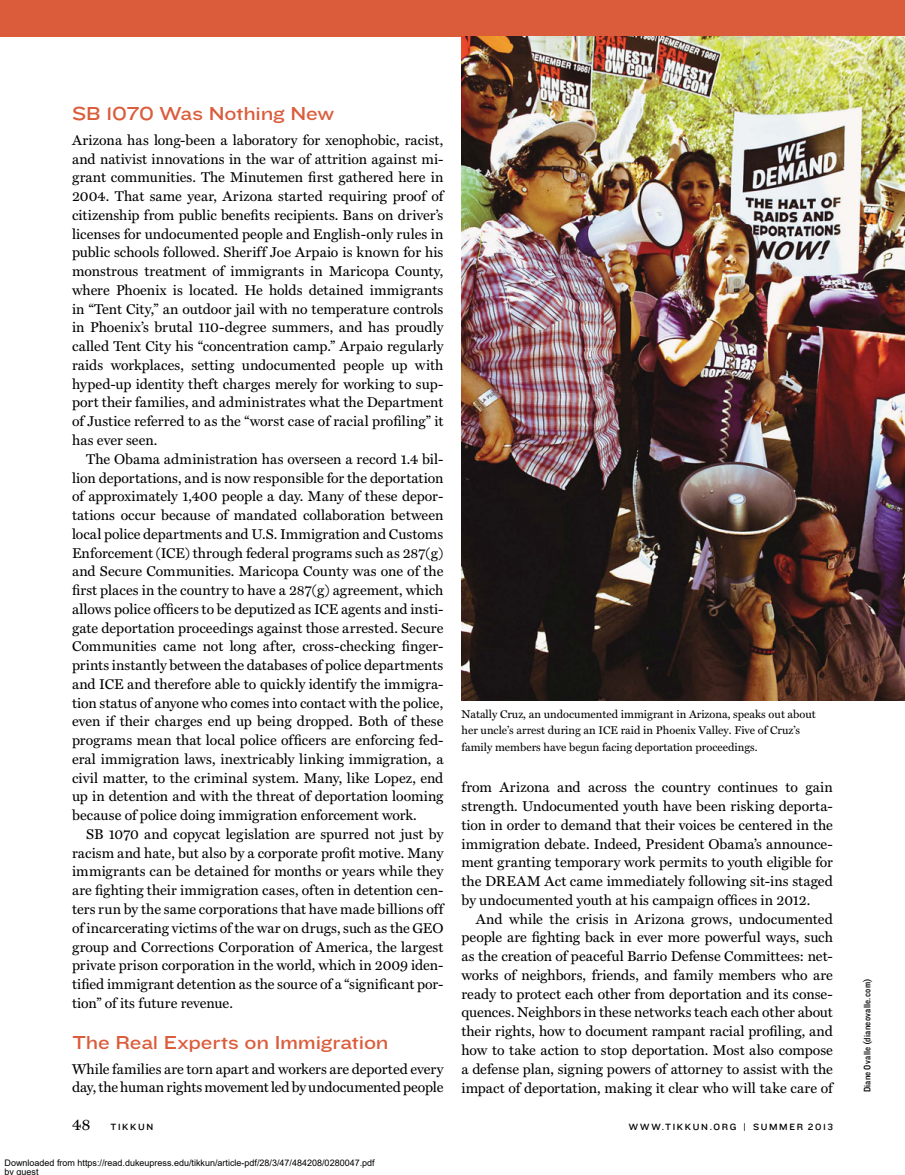
<style>
.page{position:relative;width:905px;height:1175px;background:#fff}
.page>*{position:absolute;margin:0;border:0;box-sizing:border-box;transform-origin:0 0}
.t1{font:19.5px "Knockout HTF33 Junior Heviwt";letter-spacing:-.01em;color:#db5c3b}
.t2{font:16.5px "Miller Text";color:#000}
.t3{font:14.25px/18.8px "Miller Text";color:#000;text-align:justify}
.t4{font:11.25px/16.5px "Miller Text";color:#000}
.t5{font:9.75px "Knockout HTF30 Junior Welterwt";letter-spacing:.025em;color:#000}
.t6{font:9.3px "Knockout HTF32 Junior Cruiserwt";letter-spacing:.17em;color:#000}
.t7{font:9px/9px "Arial";color:#000}
</style>
<div class="page">
<div style="left:0;top:0;width:904px;height:36px;background:#db5c3b"></div>
<img style="left:461px;top:36px;width:443px;height:664px">
<h1 class="t1" style="left:72px;top:103px;width:264px">SB 1070 Was Nothing New</h1>
<p class="t3" style="left:72px;top:130px;width:373px">Arizona has long-been a laboratory for xenophobic, racist, and nativist innovations in the war of attrition against mi&shy;grant communities. The Minutemen first gathered here in 2004. That same year, Arizona started requiring proof of citizenship from public benefits recipients. Bans on driver’s licenses for undocumented people and English-only rules in public schools followed. Sheriff Joe Arpaio is known for his monstrous treatment of immigrants in Maricopa County, where Phoenix is located. He holds detained immigrants in “Tent City,” an outdoor jail with no temperature controls in Phoenix’s brutal 110-degree summers, and has proudly called Tent City his “concentration camp.” Arpaio regularly raids workplaces, setting undocumented people up with hyped-up identity theft charges merely for working to sup&shy;port their families, and administrates what the Department of Justice referred to as the “worst case of racial profiling” it has ever seen.</p>
<p class="t3" style="left:72px;top:449px;width:373px;text-indent:14px">The Obama administration has overseen a record 1.4 bil&shy;lion deportations, and is now responsible for the deportation of approximately 1,400 people a day. Many of these depor&shy;tations occur because of mandated collaboration between local police departments and U.S. Immigration and Customs Enforcement (ICE) through federal programs such as 287(g) and Secure Communities. Maricopa County was one of the first places in the country to have a 287(g) agreement, which allows police officers to be deputized as ICE agents and insti&shy;gate deportation proceedings against those arrested. Secure Communities came not long after, cross-checking finger&shy;prints instantly between the databases of police departments and ICE and therefore able to quickly identify the immigra&shy;tion status of anyone who comes into contact with the police, even if their charges end up being dropped. Both of these programs mean that local police officers are enforcing fed&shy;eral immigration laws, inextricably linking immigration, a civil matter, to the criminal system. Many, like Lopez, end up in detention and with the threat of deportation looming because of police doing immigration enforcement work.</p>
<p class="t3" style="left:72px;top:824px;width:373px;text-indent:14px">SB 1070 and copycat legislation are spurred not just by racism and hate, but also by a corporate profit motive. Many immigrants can be detained for months or years while they are fighting their immigration cases, often in detention cen&shy;ters run by the same corporations that have made billions off of incarcerating victims of the war on drugs, such as the GEO group and Corrections Corporation of America, the largest private prison corporation in the world, which in 2009 iden&shy;tified immigrant detention as the source of a “significant por&shy;tion” of its future revenue.</p>
<h1 class="t1" style="left:72px;top:1031px;width:318px">The Real Experts on Immigration</h1>
<p class="t3" style="left:72px;top:1059px;width:373px">While families are torn apart and workers are deported every day, the human rights movement led by undocumented people</p>
<p class="t4" style="left:461px;top:705px;width:356px">Natally Cruz, an undocumented immigrant in Arizona, speaks out about her uncle’s arrest during an ICE raid in Phoenix Valley. Five of Cruz’s family members have begun facing deportation proceedings.</p>
<p class="t3" style="left:461px;top:778px;width:373px">from Arizona and across the country continues to gain strength. Undocumented youth have been risking deporta&shy;tion in order to demand that their voices be centered in the immigration debate. Indeed, President Obama’s announce&shy;ment granting temporary work permits to youth eligible for the DREAM Act came immediately following sit-ins staged by undocumented youth at his campaign offices in 2012.</p>
<p class="t3" style="left:461px;top:909px;width:373px;text-indent:14px">And while the crisis in Arizona grows, undocumented people are fighting back in ever more powerful ways, such as the creation of peaceful Barrio Defense Committees: net&shy;works of neighbors, friends, and family members who are ready to protect each other from deportation and its conse&shy;quences. Neighbors in these networks teach each other about their rights, how to document rampant racial profiling, and how to take action to stop deportation. Most also compose a defense plan, signing powers of attorney to assist with the impact of deportation, making it clear who will take care of</p>
<p class="t2" style="left:72px;top:1114px;width:20px">48</p>
<p class="t6" style="left:110px;top:1121px;width:44px">TIKKUN</p>
<p class="t6" style="left:629px;top:1121px;width:205px">WWW.TIKKUN.ORG | SUMMER 2013</p>
<p class="t7" style="left:4px;top:1159px;width:372px">Downloaded from https://read.dukeupress.edu/tikkun/article-pdf/28/3/47/484208/0280047.pdf by guest</p>
<p class="t5" style="left:862px;top:1092px;width:115px;rotate:-90deg">Diane Ovalle (dianeovalle.com)</p>
</div>
